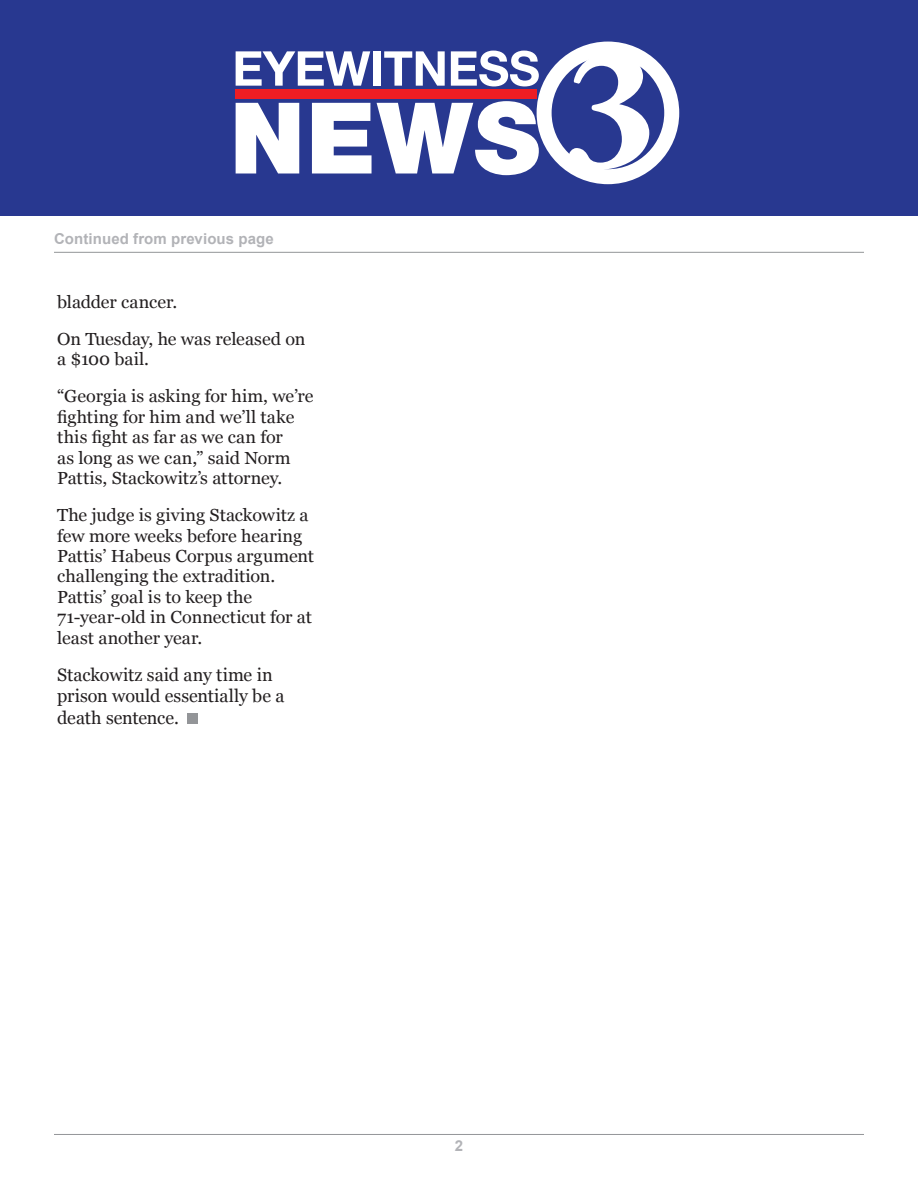
<style>
.page{position:relative;width:918px;height:1188px;background:#fff}
.page>*{position:absolute;margin:0;border:0;box-sizing:border-box;transform-origin:0 0}
.t1{font:18px/21px "Georgia";letter-spacing:-.005em;color:#231f20}
.t2{font:17.55px/20.4px "Georgia";color:#231f20}
.t3{font:700 15px "Arial";letter-spacing:.01em;color:#b2b3b7}
</style>
<div class="page">
<hr style="left:54px;top:1134px;width:810px;height:1px;background:#939598">
<hr style="left:54px;top:252px;width:810px;height:1px;background:#939598">
<div style="left:188px;top:713px;width:10px;height:10px;background:#939598"></div>
<div style="left:0;top:0;width:918px;height:215px;background:#283890"></div>
<svg style="left:236px;top:42px;width:443px;height:142px"></svg>
<div style="left:235px;top:90px;width:302px;height:9px;background:#ee1d23"></div>
<p class="t3" style="left:54px;top:229px;width:221px">Continued from previous page</p>
<p class="t2" style="left:57px;top:282px;width:250px;line-height:37.2px">bladder cancer.<br>On Tuesday, he was released on</p>
<p class="t2" style="left:57px;top:340px;width:258px;line-height:37.2px">a $100 bail.<br>“Georgia is asking for him, we’re</p>
<p class="t2" style="left:57px;top:406px;width:239px">fighting for him and we’ll take this fight as far as we can for as long as we can,” said Norm<br>Pattis, Stackowitz’s attorney.</p>
<p class="t2" style="left:57px;top:504px;width:258px">The judge is giving Stackowitz a few more weeks before hearing<br>Pattis’ Habeus Corpus argument challenging the extradition.<br>Pattis’ goal is to keep the<br>71-year-old in Connecticut for at least another year.</p>
<p class="t1" style="left:57px;top:664px;width:229px">Stackowitz said any time in prison would essentially be a death sentence.</p>
<p class="t3" style="left:455px;top:1136px;width:10px">2</p>
</div>
